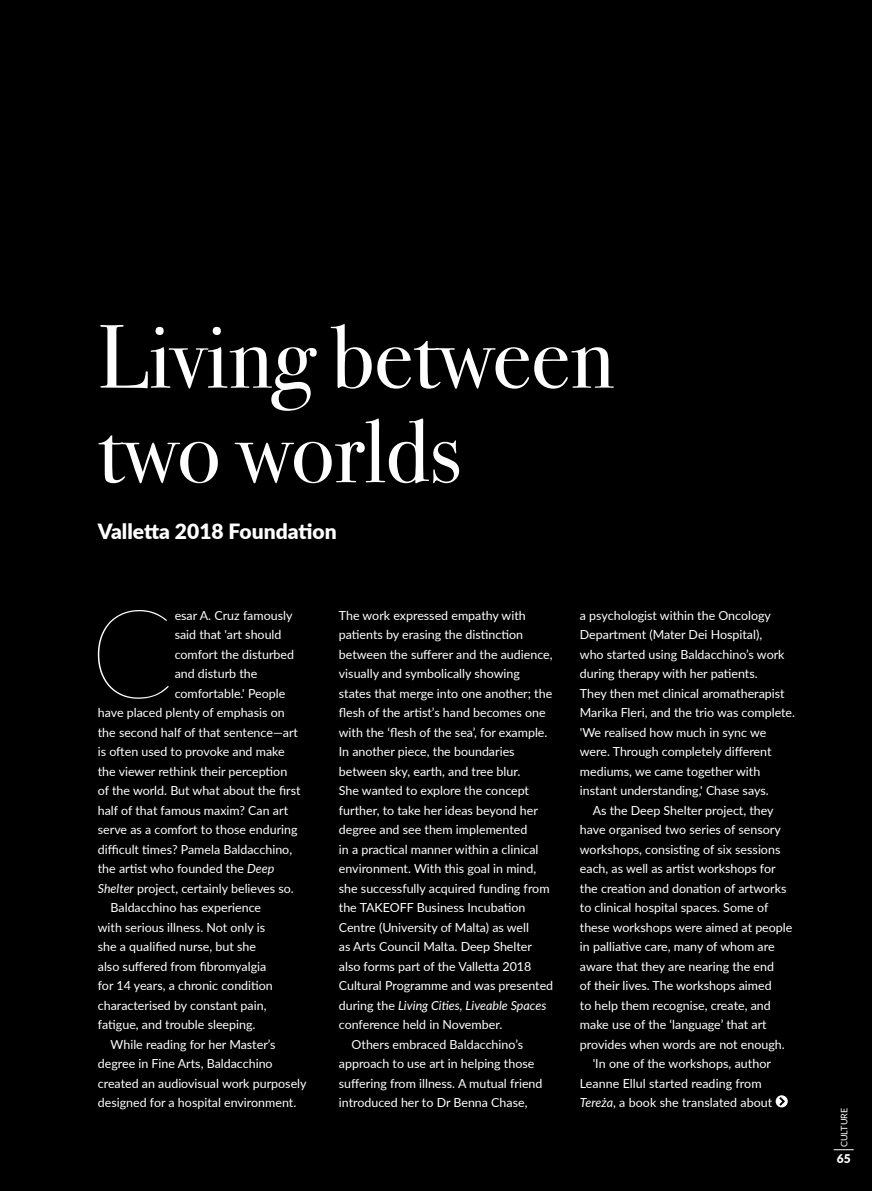
<style>
.page{position:relative;width:872px;height:1191px;background:#fff}
.page>*{position:absolute;margin:0;border:0;box-sizing:border-box;transform-origin:0 0}
.t1{font:100 123.9px "Lato";color:#fff}
.t2{font:90px/94.5px "Bodoni Svty Two ITCTT";color:#fff}
.t3{font:900 21px "Lato";color:#fff}
.t4{font:12.45px "Lato";color:#fff}
.t5{font:italic 12.45px "Lato";color:#fff}
.t6{font:900 12px "Lato";color:#fff}
.t7{font:9px "Lato";color:#fff}
.s1{font-style:italic}
.s2{font-style:normal}
</style>
<div class="page">
<div style="left:1px;top:0;width:871px;height:1191px;background:#000"></div>
<svg style="left:833px;top:1149px;width:20px;height:1px"></svg>
<svg style="left:775px;top:1095px;width:12px;height:12px"></svg>
<h2 class="t2" style="left:98px;top:300px;width:518px">Living between two worlds</h2>
<h3 class="t3" style="left:98px;top:515px;width:240px">Valletta 2018 Foundation</h3>
<h1 class="t1" style="left:89px;top:569px;width:86px">C</h1>
<p class="t4" style="left:175px;top:606px;width:119px">esar A. Cruz famously</p>
<p class="t4" style="left:175px;top:626px;width:108px">said that 'art should</p>
<p class="t4" style="left:175px;top:645px;width:121px">comfort the disturbed</p>
<p class="t4" style="left:175px;top:665px;width:84px">and disturb the</p>
<p class="t4" style="left:175px;top:684px;width:112px">comfortable.' People</p>
<p class="t4" style="left:98px;top:704px;width:188px">have placed plenty of emphasis on</p>
<p class="t4" style="left:98px;top:723px;width:202px">the second half of that sentence—art</p>
<p class="t4" style="left:98px;top:743px;width:188px">is often used to provoke and make</p>
<p class="t4" style="left:98px;top:762px;width:191px">the viewer rethink their perception</p>
<p class="t4" style="left:98px;top:782px;width:204px">of the world. But what about the first</p>
<p class="t4" style="left:98px;top:801px;width:192px">half of that famous maxim? Can art</p>
<p class="t4" style="left:98px;top:821px;width:201px">serve as a comfort to those enduring</p>
<p class="t4" style="left:98px;top:840px;width:196px">difficult times? Pamela Baldacchino,</p>
<p class="t4" style="left:98px;top:860px;width:178px">the artist who founded the <span class="s1">Deep</span></p>
<p class="t4" style="left:98px;top:879px;width:197px"><span class="s1">Shelter</span> project, certainly believes so.</p>
<p class="t4" style="left:111px;top:899px;width:152px">Baldacchino has experience</p>
<p class="t4" style="left:98px;top:918px;width:169px">with serious illness. Not only is</p>
<p class="t4" style="left:98px;top:938px;width:160px">she a qualified nurse, but she</p>
<p class="t4" style="left:98px;top:957px;width:170px">also suffered from fibromyalgia</p>
<p class="t4" style="left:98px;top:977px;width:177px">for 14 years, a chronic condition</p>
<p class="t4" style="left:98px;top:996px;width:170px">characterised by constant pain,</p>
<p class="t4" style="left:98px;top:1015px;width:159px">fatigue, and trouble sleeping.</p>
<p class="t4" style="left:111px;top:1035px;width:166px">While reading for her Master’s</p>
<p class="t4" style="left:98px;top:1054px;width:176px">degree in Fine Arts, Baldacchino</p>
<p class="t4" style="left:98px;top:1074px;width:210px">created an audiovisual work purposely</p>
<p class="t4" style="left:98px;top:1093px;width:200px">designed for a hospital environment.</p>
<p class="t4" style="left:339px;top:606px;width:188px">The work expressed empathy with</p>
<p class="t4" style="left:339px;top:625px;width:186px">patients by erasing the distinction</p>
<p class="t4" style="left:339px;top:645px;width:215px">between the sufferer and the audience,</p>
<p class="t4" style="left:339px;top:664px;width:183px">visually and symbolically showing</p>
<p class="t4" style="left:339px;top:684px;width:215px">states that merge into one another; the</p>
<p class="t4" style="left:339px;top:703px;width:208px">flesh of the artist’s hand becomes one</p>
<p class="t4" style="left:339px;top:723px;width:210px">with the ‘flesh of the sea’, for example.</p>
<p class="t4" style="left:339px;top:742px;width:177px">In another piece, the boundaries</p>
<p class="t4" style="left:339px;top:762px;width:183px">between sky, earth, and tree blur.</p>
<p class="t4" style="left:339px;top:781px;width:192px">She wanted to explore the concept</p>
<p class="t4" style="left:339px;top:801px;width:201px">further, to take her ideas beyond her</p>
<p class="t4" style="left:339px;top:820px;width:190px">degree and see them implemented</p>
<p class="t4" style="left:339px;top:840px;width:201px">in a practical manner within a clinical</p>
<p class="t4" style="left:339px;top:859px;width:199px">environment. With this goal in mind,</p>
<p class="t4" style="left:339px;top:879px;width:212px">she successfully acquired funding from</p>
<p class="t4" style="left:339px;top:898px;width:188px">the TAKEOFF Business Incubation</p>
<p class="t4" style="left:339px;top:918px;width:192px">Centre (University of Malta) as well</p>
<p class="t4" style="left:339px;top:937px;width:195px">as Arts Council Malta. Deep Shelter</p>
<p class="t4" style="left:339px;top:957px;width:194px">also forms part of the Valletta 2018</p>
<p class="t4" style="left:339px;top:976px;width:216px">Cultural Programme and was presented</p>
<p class="t5" style="left:339px;top:996px;width:209px"><span class="s2">during the</span> Living Cities, Liveable Spaces</p>
<p class="t4" style="left:339px;top:1015px;width:165px">conference held in November.</p>
<p class="t4" style="left:352px;top:1035px;width:173px">Others embraced Baldacchino’s</p>
<p class="t4" style="left:339px;top:1054px;width:197px">approach to use art in helping those</p>
<p class="t4" style="left:339px;top:1074px;width:205px">suffering from illness. A mutual friend</p>
<p class="t4" style="left:339px;top:1093px;width:190px">introduced her to Dr Benna Chase,</p>
<p class="t4" style="left:580px;top:606px;width:193px">a psychologist within the Oncology</p>
<p class="t4" style="left:580px;top:625px;width:184px">Department (Mater Dei Hospital),</p>
<p class="t4" style="left:580px;top:645px;width:206px">who started using Baldacchino’s work</p>
<p class="t4" style="left:580px;top:664px;width:179px">during therapy with her patients.</p>
<p class="t4" style="left:580px;top:684px;width:206px">They then met clinical aromatherapist</p>
<p class="t4" style="left:580px;top:703px;width:217px">Marika Fleri, and the trio was complete.</p>
<p class="t4" style="left:580px;top:723px;width:188px">'We realised how much in sync we</p>
<p class="t4" style="left:580px;top:742px;width:193px">were. Through completely different</p>
<p class="t4" style="left:580px;top:762px;width:182px">mediums, we came together with</p>
<p class="t4" style="left:580px;top:781px;width:190px">instant understanding,' Chase says.</p>
<p class="t4" style="left:592px;top:801px;width:182px">As the Deep Shelter project, they</p>
<p class="t4" style="left:580px;top:820px;width:202px">have organised two series of sensory</p>
<p class="t4" style="left:580px;top:840px;width:202px">workshops, consisting of six sessions</p>
<p class="t4" style="left:580px;top:859px;width:197px">each, as well as artist workshops for</p>
<p class="t4" style="left:580px;top:879px;width:208px">the creation and donation of artworks</p>
<p class="t4" style="left:580px;top:898px;width:190px">to clinical hospital spaces. Some of</p>
<p class="t4" style="left:580px;top:918px;width:214px">these workshops were aimed at people</p>
<p class="t4" style="left:580px;top:937px;width:196px">in palliative care, many of whom are</p>
<p class="t4" style="left:580px;top:957px;width:196px">aware that they are nearing the end</p>
<p class="t4" style="left:580px;top:976px;width:193px">of their lives. The workshops aimed</p>
<p class="t4" style="left:580px;top:996px;width:192px">to help them recognise, create, and</p>
<p class="t4" style="left:580px;top:1015px;width:188px">make use of the ‘language’ that art</p>
<p class="t4" style="left:580px;top:1035px;width:206px">provides when words are not enough.</p>
<p class="t4" style="left:592px;top:1054px;width:180px">'In one of the workshops, author</p>
<p class="t4" style="left:580px;top:1074px;width:183px">Leanne Ellul started reading from</p>
<p class="t4" style="left:580px;top:1093px;width:194px"><span class="s1">Tereża</span>, a book she translated about</p>
<p class="t7" style="left:837px;top:1147px;width:40px;rotate:-90deg">Culture</p>
<p class="t6" style="left:836px;top:1149px;width:15px">65</p>
</div>
